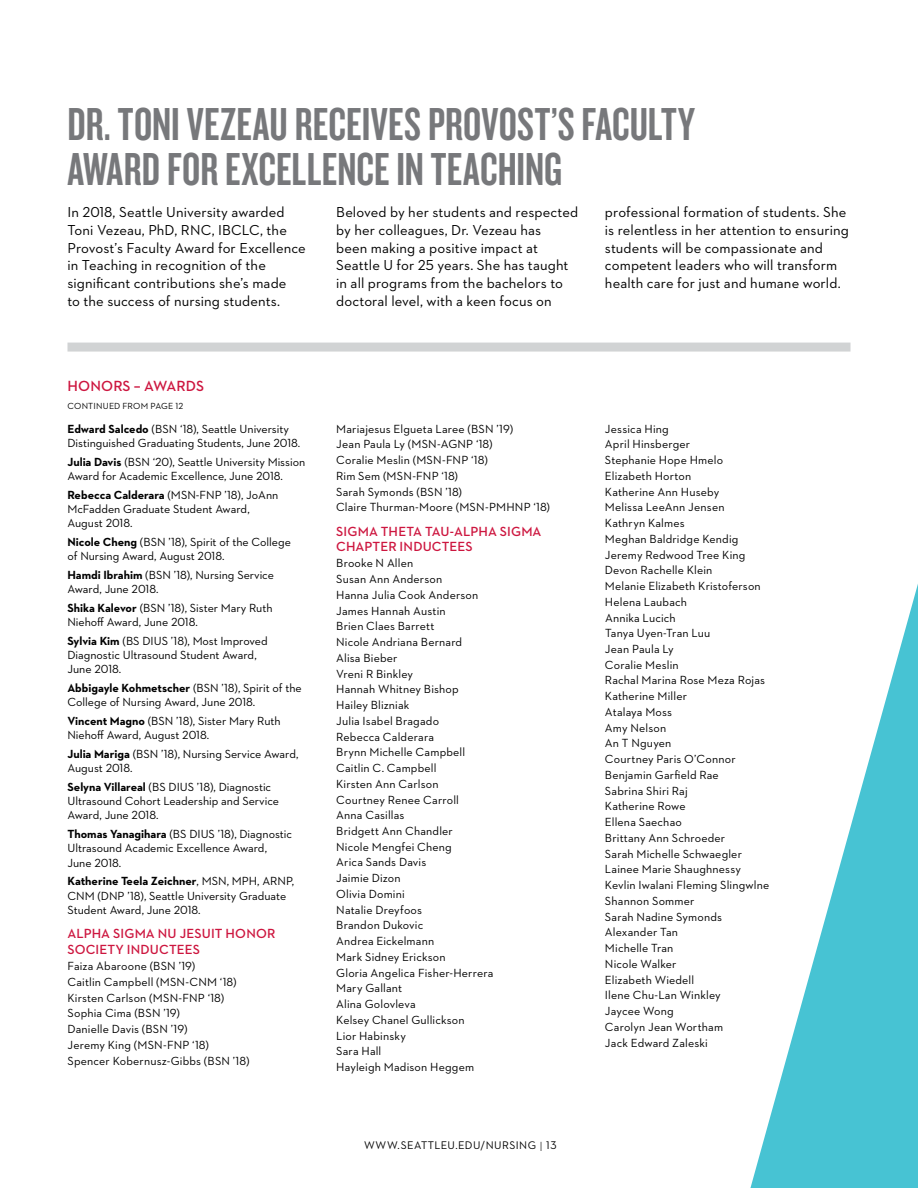
<style>
.page{position:relative;width:918px;height:1188px;background:#fff}
.page>*{position:absolute;margin:0;border:0;box-sizing:border-box;transform-origin:0 0}
.t1{font:48px/45px "Knockout 48 Featherweight";letter-spacing:.005em;color:#77787b}
.t2{font:600 15px "Neutraface 2 Text";letter-spacing:.01em;color:#cd163f}
.t3{font:14.7px/17.7px "Neutraface 2 Text";color:#000}
.t4{font:600 13.5px/15.3px "Neutraface 2 Text";letter-spacing:.01em;color:#cd163f}
.t5{font:12px/15.8px "Neutraface 2 Text";letter-spacing:.005em;color:#000}
.t6{font:700 12px "Neutraface 2 Text";color:#000}
.t7{font:11.25px "Neutraface 2 Text";letter-spacing:.04em;color:#000}
.t8{font:9px "Neutraface 2 Text";letter-spacing:.02em;color:#000}
.s1{font-weight:400}
.s2{font-weight:700}
.s3{font-weight:300;font-size:13.5px}
</style>
<div class="page">
<svg style="left:750px;top:584px;width:168px;height:604px"></svg>
<div style="left:68px;top:343px;width:782px;height:9px;background:#d1d3d4"></div>
<h1 class="t1" style="left:67px;top:100px;width:629px">DR. TONI VEZEAU RECEIVES PROVOST’S FACULTY<br>AWARD FOR EXCELLENCE IN TEACHING</h1>
<p class="t3" style="left:336px;top:203px;width:243px">Beloved by her students and respected by her colleagues, Dr. Vezeau has<br>been making a positive impact at Seattle U for 25 years. She has taught in all programs from the bachelors to doctoral level, with a keen focus on</p>
<p class="t3" style="left:605px;top:203px;width:245px">professional formation of students. She is relentless in her attention to ensuring students will be compassionate and competent leaders who will transform health care for just and humane world.</p>
<p class="t3" style="left:67px;top:203px;width:219px">I n 2018, Seattle U niversity awarded<br>Toni Vezeau, PhD, RNC</p>
<p class="t3" style="left:67px;top:221px;width:240px;text-indent:193px">, the<br>Provost’s Faculty Award for Excellence in Teaching in recognition of the significant contributions she’s made<br>to the success of nursing students.</p>
<p class="t3" style="left:212px;top:221px;width:16px">, IBCLC</p>
<p class="t2" style="left:68px;top:377px;width:128px">HONORS – AWARDS</p>
<p class="t8" style="left:68px;top:400px;width:117px">Continued from page 12</p>
<p class="t6" style="left:68px;top:421px;width:96px">Edward Salcedo <span class="s1">(BSN</span></p>
<p class="t5" style="left:68px;top:421px;width:234px;line-height:14.2px;text-indent:113px">‘18), Seattle U niversity<br>Distinguished Graduating Students, June 2018.</p>
<p class="t6" style="left:68px;top:454px;width:68px">Julia Davis <span class="s1">(BSN</span></p>
<p class="t5" style="left:67px;top:454px;width:239px;line-height:14.2px;text-indent:85px">‘20), Seattle U niversity M ission<br>Award for Academic Excellence, June 2018.</p>
<p class="t6" style="left:67px;top:487px;width:113px">Rebecca Calderara <span class="s1">(MSN</span></p>
<p class="t5" style="left:196px;top:486px;width:12px">-FNP</p>
<p class="t5" style="left:68px;top:487px;width:212px;line-height:14.2px;text-indent:157px">’18), JoAnn<br>McFadden Graduate Student Award,<br>August 2018.</p>
<p class="t6" style="left:68px;top:534px;width:84px">Nicole Cheng <span class="s1">(BSN</span></p>
<p class="t5" style="left:68px;top:534px;width:225px;line-height:14.2px;text-indent:101px">’18), Spirit of the College of N ursing Award, August 2018.</p>
<p class="t6" style="left:68px;top:567px;width:89px">Hamdi Ibrahim <span class="s1">(BSN</span></p>
<p class="t5" style="left:174px;top:567px;width:102px">’18), N ursing Service</p>
<p class="t5" style="left:68px;top:579px;width:92px;line-height:18.8px">Award, June 2018.<br><span class="s2">Shika Kalevor</span> (BSN</p>
<p class="t5" style="left:68px;top:600px;width:207px;line-height:14.2px;text-indent:101px">’18), Sister Mary Ruth<br>N iehoff Award, June 2018.</p>
<p class="t6" style="left:68px;top:633px;width:82px">Sylvia Kim <span class="s1">(BS DIUS</span></p>
<p class="t5" style="left:68px;top:633px;width:202px;line-height:14.2px;text-indent:103px">’18), M ost I mproved<br>Diagnostic U ltrasound Student Award,<br>June 2018.</p>
<p class="t6" style="left:68px;top:680px;width:137px">Abbigayle Kohmetscher <span class="s1">(BSN</span></p>
<p class="t5" style="left:68px;top:681px;width:236px;line-height:14.2px;text-indent:154px">’18), Spirit of the<br>College of N ursing Award, June 2018.</p>
<p class="t6" style="left:68px;top:713px;width:92px">Vincent Magno <span class="s1">(BSN</span></p>
<p class="t5" style="left:68px;top:714px;width:215px;line-height:14.2px;text-indent:109px">’18), Sister Mary Ruth<br>N iehoff Award, August 2018.</p>
<p class="t6" style="left:68px;top:746px;width:77px">Julia Mariga <span class="s1">(BSN</span></p>
<p class="t5" style="left:161px;top:746px;width:139px">’18), N ursing Service Award,</p>
<p class="t5" style="left:68px;top:759px;width:109px;line-height:18.8px">August 2018.<br><span class="s2">Selyna Villareal</span> (BS DIUS</p>
<p class="t5" style="left:68px;top:780px;width:213px;line-height:14.2px;text-indent:129px">’18), Diagnostic<br>U ltrasound Cohort Leadership and Service<br>Award, June 2018.</p>
<p class="t6" style="left:68px;top:826px;width:129px">Thomas Yanagihara <span class="s1">(BS DIUS</span></p>
<p class="t5" style="left:68px;top:827px;width:226px;line-height:14.2px;text-indent:150px">’18), Diagnostic<br>U ltrasound Academic Excellence Award,<br>June 2018.</p>
<p class="t6" style="left:68px;top:874px;width:143px">Katherine Teela Zeichner<span class="s1">, MSN</span></p>
<p class="t5" style="left:227px;top:873px;width:14px">, MPH</p>
<p class="t5" style="left:257px;top:873px;width:14px">, ARNP</p>
<p class="t5" style="left:292px;top:873px;width:4px">,</p>
<p class="t5" style="left:68px;top:888px;width:10px">CNM</p>
<p class="t5" style="left:98px;top:888px;width:12px">(DNP</p>
<p class="t5" style="left:68px;top:888px;width:220px;line-height:14.2px;text-indent:60px">’18), Seattle U niversity Graduate<br>Student Award, June 2018.</p>
<p class="t4" style="left:68px;top:926px;width:209px">ALPHA SIGMA N U JESUIT HONOR<br>SOCIETY I NDUCTEES</p>
<p class="t5" style="left:68px;top:958px;width:94px">Faiza Abaroone (BSN</p>
<p class="t5" style="left:179px;top:958px;width:18px">’19)</p>
<p class="t5" style="left:68px;top:974px;width:101px">Caitlin Campbell (MSN</p>
<p class="t5" style="left:185px;top:974px;width:14px">-CNM</p>
<p class="t5" style="left:220px;top:974px;width:18px">‘18)</p>
<p class="t5" style="left:68px;top:989px;width:95px">Kirsten Carlson (MSN</p>
<p class="t5" style="left:179px;top:989px;width:12px">-FNP</p>
<p class="t5" style="left:208px;top:989px;width:18px">‘18)</p>
<p class="t5" style="left:67px;top:1005px;width:79px">Sophia Cima (BSN</p>
<p class="t5" style="left:163px;top:1005px;width:18px">’19)</p>
<p class="t5" style="left:67px;top:1021px;width:86px">Danielle Davis (BSN</p>
<p class="t5" style="left:171px;top:1021px;width:18px">’19)</p>
<p class="t5" style="left:67px;top:1037px;width:79px">Jeremy King (MSN</p>
<p class="t5" style="left:163px;top:1037px;width:12px">-FNP</p>
<p class="t5" style="left:67px;top:1037px;width:148px;text-indent:125px">‘18)<br>Spencer Kobernusz-Gibbs (BSN</p>
<p class="t5" style="left:233px;top:1052px;width:18px">’18)</p>
<p class="t5" style="left:336px;top:420px;width:143px">M ariajesus Elgueta Laree (BSN</p>
<p class="t5" style="left:497px;top:420px;width:18px">’19)</p>
<p class="t5" style="left:336px;top:436px;width:84px">Jean Paula Ly (MSN</p>
<p class="t5" style="left:437px;top:436px;width:13px">-AGNP</p>
<p class="t5" style="left:476px;top:436px;width:18px">‘18)</p>
<p class="t5" style="left:336px;top:452px;width:89px">Coralie Meslin (MSN</p>
<p class="t5" style="left:442px;top:452px;width:12px">-FNP</p>
<p class="t5" style="left:471px;top:452px;width:18px">‘18)</p>
<p class="t5" style="left:336px;top:468px;width:60px">Rim Sem (MSN</p>
<p class="t5" style="left:412px;top:468px;width:12px">-FNP</p>
<p class="t5" style="left:442px;top:468px;width:18px">‘18)</p>
<p class="t5" style="left:336px;top:483px;width:92px">Sarah Symonds (BSN</p>
<p class="t5" style="left:336px;top:483px;width:132px;text-indent:109px">’18)<br>Claire Thurman-Moore (MSN</p>
<p class="t5" style="left:485px;top:499px;width:13px">-PMHNP</p>
<p class="t5" style="left:533px;top:499px;width:18px">‘18)</p>
<p class="t4" style="left:336px;top:523px;width:207px">SIGMA THETA TAU-ALPHA SIGMA<br>CHAPTER I NDUCTEES</p>
<p class="t5" style="left:336px;top:555px;width:159px">Brooke N Allen<br>Susan Ann Anderson<br>Hanna Julia Cook Anderson<br>James Hannah Austin<br>B rien Claes Barrett<br>N icole Andriana Bernard<br>Alisa Bieber<br>Vreni R Binkley<br>Hannah Whitney Bishop<br>Hailey Blizniak<br>Julia Isabel Bragado<br>Rebecca Calderara<br>Brynn M ichelle Campbell<br>Caitlin C. Campbell<br>Kirsten Ann Carlson<br>Courtney Renee Carroll<br>Anna Casillas<br>Bridgett Ann Chandler<br>N icole M engfei Cheng<br>Arica Sands Davis<br>Jaimie Dizon<br>Olivia Domini<br>N atalie D reyfoos<br>Brandon Dukovic<br>Andrea Eickelmann<br>M ark Sidney Erickson<br>Gloria Angelica Fisher-Herrera<br>Mary Gallant<br>Alina Golovleva<br>Kelsey Chanel Gullickson<br>Lior Habinsky<br>Sara Hall<br>Hayleigh Madison Heggem</p>
<p class="t7" style="left:364px;top:1138px;width:194px">www.seattleu.edu/nursing <span class="s3">I</span> 13</p>
<p class="t5" style="left:605px;top:420px;width:166px">Jessica H ing<br>April H insberger<br>Stephanie Hope H melo<br>Elizabeth H orton<br>Katherine Ann H useby<br>M elissa LeeAnn Jensen<br>Kathryn Kalmes<br>Meghan Baldridge Kendig<br>Jeremy Redwood Tree King<br>Devon Rachelle Klein<br>M elanie Elizabeth Kristoferson<br>Helena Laubach<br>Annika Lucich<br>Tanya Uyen-Tran Luu<br>Jean Paula Ly<br>Coralie Meslin<br>Rachal M arina Rose M eza Rojas<br>Katherine M iller<br>Atalaya M oss<br>Amy N elson<br>An T Nguyen<br>Courtney Paris O’Connor<br>Benjamin Garfield Rae<br>Sabrina Shiri Raj<br>Katherine Rowe<br>Ellena Saechao<br>B rittany Ann Schroeder<br>Sarah M ichelle Schwaegler<br>Lainee Marie Shaughnessy<br>Kevlin Iwalani Fleming Slingwlne<br>Shannon Sommer<br>Sarah Nadine Symonds<br>Alexander Tan<br>M ichelle Tran<br>N icole Walker<br>Elizabeth Wiedell<br>I lene Chu-Lan Winkley<br>Jaycee Wong<br>Carolyn Jean Wortham<br>Jack Edward Zaleski</p>
</div>
